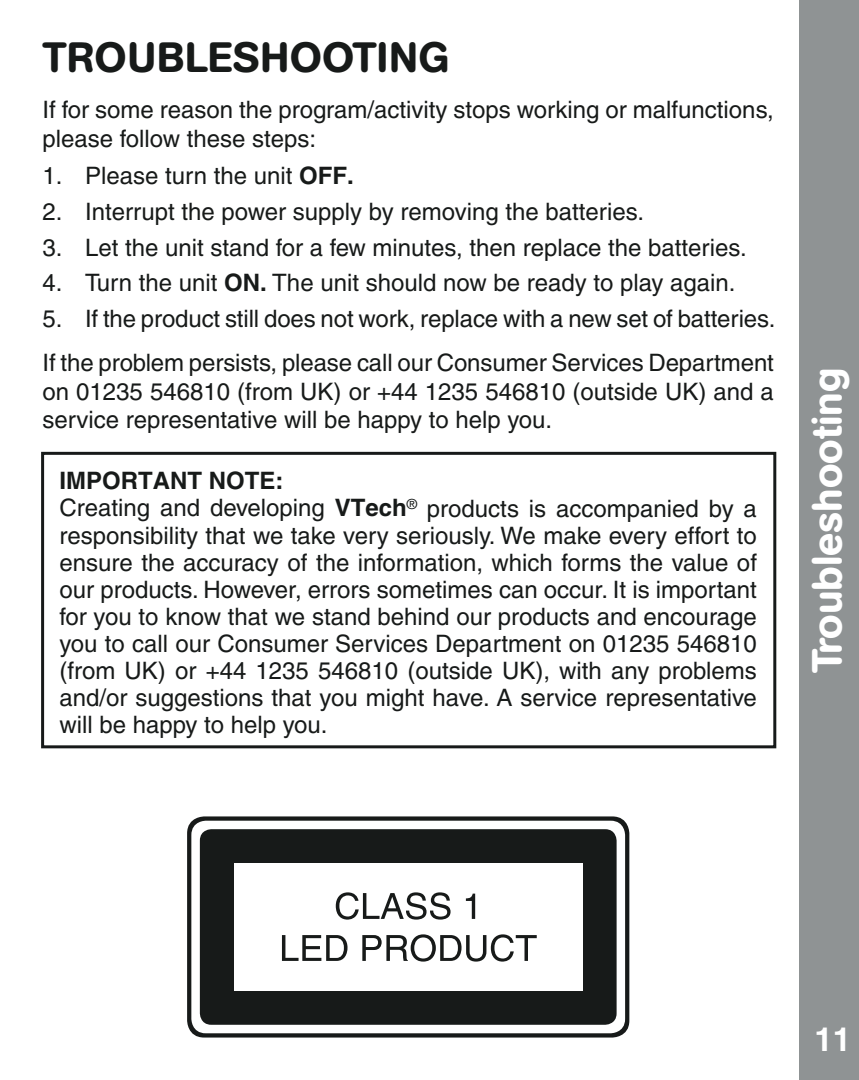
<style>
.page{position:relative;width:859px;height:1080px;background:#fff}
.page>*{position:absolute;margin:0;border:0;box-sizing:border-box;transform-origin:0 0}
.t1{font:500 42px "AG Book Rounded";letter-spacing:.02em;color:#171a19}
.t2{font:500 42px "AG Book Rounded";color:#fff}
.t3{font:700 33px "Helvetica";color:#fff}
.t4{font:500 24px/27px "Helvetica";color:#171a19}
.s1{font-weight:700}
</style>
<div class="page">
<div style="left:799px;top:0;width:60px;height:1080px;background:#8f9394"></div>
<svg style="left:187px;top:816px;width:442px;height:222px;background:#313433"></svg>
<div style="left:191px;top:821px;width:434px;height:212px;background:#fff;border-radius:14px"></div>
<div style="left:200px;top:829px;width:417px;height:196px;background:#171a19;border-radius:11px"></div>
<div style="left:234px;top:863px;width:349px;height:128px;background:#fff"></div>
<svg style="left:336px;top:892px;width:139px;height:28px"></svg>
<svg style="left:282px;top:934px;width:255px;height:28px"></svg>
<div style="left:41px;top:452px;width:735px;height:296px;border:3px solid #171a19"></div>
<h1 class="t1" style="left:42px;top:33px;width:409px">TROUBLESHOOTING</h1>
<p class="t4" style="left:42px;top:95px;width:733px;line-height:28.8px">If for some reason the program/activity stops working or malfunctions, please follow these steps:</p>
<p class="t4" style="left:42px;top:162px;width:313px">1. Please turn the unit <span class="s1">OFF.</span></p>
<p class="t4" style="left:42px;top:198px;width:603px">2. I nterrupt the power supply by removing the batteries.</p>
<p class="t4" style="left:42px;top:234px;width:706px">3. Let the unit stand for a few minutes, then replace the batteries.</p>
<p class="t4" style="left:42px;top:269px;width:694px">4. Turn the unit <span class="s1">ON.</span> The unit should now be ready to play again.</p>
<p class="t4" style="left:42px;top:296px;width:734px;line-height:44.1px">5. If the product still does not work, replace with a new set of batteries.<br>If the problem persists, please call our Consumer Services Department</p>
<p class="t4" style="left:42px;top:377px;width:733px;line-height:28.8px">on 01235 546810 (from UK) or +44 1235 546810 (outside UK) and a service representative will be happy to help you.</p>
<p class="t4" style="left:59px;top:467px;width:699px"><span class="s1">IMPORTANT NOTE:<br></span>Creating and developing <span class="s1">VTech</span><sup>®</sup> products is accompanied by a responsibility that we take very seriously. We make every effort to ensure the accuracy of the information, which forms the value of our products. However, errors sometimes can occur. It is important for you to know that we stand behind our products and encourage you to call our Consumer Services Department on 01235 546810 (from UK) or +44 1235 546810 (outside UK), with any problems and/or suggestions that you might have. A service representative will be happy to help you.</p>
<h1 class="t2" style="left:802px;top:673px;width:307px;rotate:-90deg">Troubleshooting</h1>
<h2 class="t3" style="left:814px;top:1020px;width:38px">11</h2>
</div>
